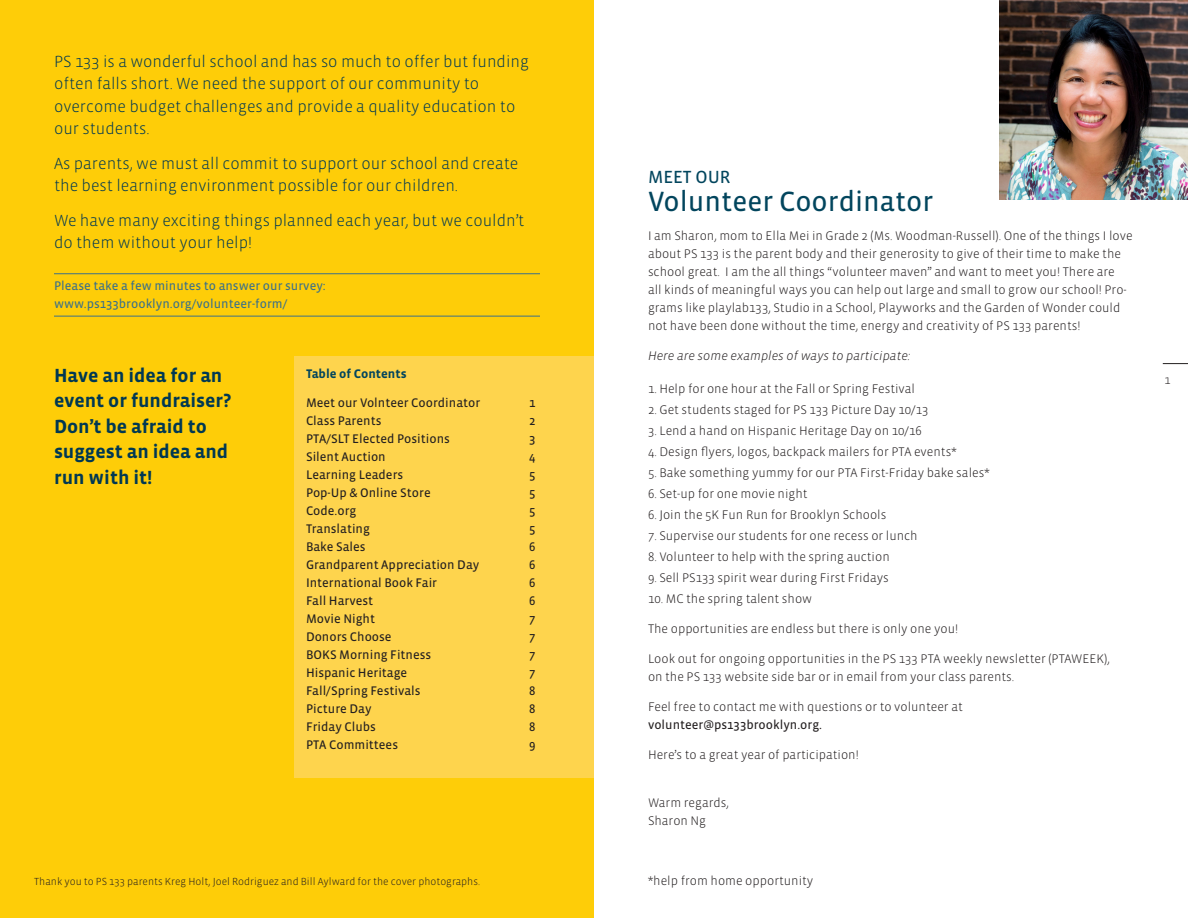
<style>
.page{position:relative;width:1188px;height:918px;background:#fff}
.page>*{position:absolute;margin:0;border:0;box-sizing:border-box;transform-origin:0 0}
.Subhead{font:28.5px "Vista Sans Reg";color:#02455d}
.intro{font:700 19.5px/25.5px "Vista Sans";color:#003853}
.Subhead-2{font:18px "Vista Sans Reg";color:#02455d}
.intro-2{font:300 16.5px/22.5px "Vista Sans";color:#003853}
.Body_Vista{font:300 16.5px/22.5px "Vista Sans";color:#003853}
.Body_Vista-2{font:300 12.75px/18px "Vista Sans";color:#231f20}
.Subhead-3{font:12.75px "Vista Sans Reg";color:#231f20}
.volunteer{font:12.75px/18px "Vista Sans Reg";color:#3b7089}
.Body_Vista-3{font:italic 300 12.75px "Vista Sans";color:#231f20}
.Subhead-4{font:700 12.75px "Vista Sans";color:#02455d}
.t1{font:300 12px "Vista Sans";color:#231f20}
.Sidebar{font:300 10.5px "Vista Sans";color:#231f20}
.s1{font-family:"Vista Sans Reg";font-weight:400}
</style>
<div class="page">
<div style="left:0;top:0;width:594px;height:918px;background:#fecd08"></div>
<div style="left:295px;top:356px;width:299px;height:422px;background:#fed44d"></div>
<svg style="left:1163px;top:363px;width:25px;height:1px"></svg>
<hr style="left:54px;top:273px;width:486px;height:1px;background:#3b7089">
<hr style="left:54px;top:316px;width:486px;height:1px;background:#3b7089">
<img style="left:999px;top:0;width:189px;height:200px">
<p class="Body_Vista" style="left:54px;top:50px;width:477px">PS 133 is a wonderful school and has so much to offer but funding often falls short. We need the support of our community to overcome budget challenges and provide a quality education to our students.</p>
<p class="intro-2" style="left:54px;top:152px;width:466px">As parents, we must all commit to support our school and create the best learning environment possible for our children.</p>
<p class="intro-2" style="left:54px;top:209px;width:472px">We have many exciting things planned each year, but we couldn’t do them without your help!</p>
<p class="volunteer" style="left:54px;top:277px;width:273px">Please take a few minutes to answer our survey: www.ps133brooklyn.org/volunteer-form/</p>
<p class="intro" style="left:54px;top:363px;width:179px">Have an idea for an event or fundraiser?<br>Don’t be afraid to suggest an idea and run with it!</p>
<p class="Subhead-4" style="left:306px;top:367px;width:102px">Table of Contents</p>
<p class="Subhead-3" style="left:306px;top:397px;width:176px">Meet our Volnteer Coordinator</p>
<p class="Subhead-3" style="left:529px;top:397px;width:8px">1</p>
<p class="Subhead-3" style="left:306px;top:415px;width:77px">Class Parents</p>
<p class="Subhead-3" style="left:529px;top:415px;width:8px">2</p>
<p class="Subhead-3" style="left:306px;top:433px;width:145px">PTA/SLT Elected Positions</p>
<p class="Subhead-3" style="left:529px;top:433px;width:8px">3</p>
<p class="Subhead-3" style="left:306px;top:451px;width:81px">Silent Auction</p>
<p class="Subhead-3" style="left:529px;top:451px;width:8px">4</p>
<p class="Subhead-3" style="left:306px;top:469px;width:99px">Learning Leaders</p>
<p class="Subhead-3" style="left:529px;top:469px;width:8px">5</p>
<p class="Subhead-3" style="left:306px;top:487px;width:126px">Pop-Up &amp; Online Store</p>
<p class="Subhead-3" style="left:529px;top:487px;width:8px">5</p>
<p class="Subhead-3" style="left:306px;top:505px;width:52px">Code.org</p>
<p class="Subhead-3" style="left:529px;top:505px;width:8px">5</p>
<p class="Subhead-3" style="left:306px;top:523px;width:65px">Translating</p>
<p class="Subhead-3" style="left:529px;top:523px;width:8px">5</p>
<p class="Subhead-3" style="left:306px;top:541px;width:61px">Bake Sales</p>
<p class="Subhead-3" style="left:529px;top:541px;width:8px">6</p>
<p class="Subhead-3" style="left:306px;top:559px;width:175px">Grandparent Appreciation Day</p>
<p class="Subhead-3" style="left:529px;top:559px;width:8px">6</p>
<p class="Subhead-3" style="left:306px;top:577px;width:133px">International Book Fair</p>
<p class="Subhead-3" style="left:529px;top:577px;width:8px">6</p>
<p class="Subhead-3" style="left:306px;top:595px;width:69px">Fall Harvest</p>
<p class="Subhead-3" style="left:529px;top:595px;width:8px">6</p>
<p class="Subhead-3" style="left:306px;top:613px;width:71px">Movie Night</p>
<p class="Subhead-3" style="left:529px;top:613px;width:8px">7</p>
<p class="Subhead-3" style="left:306px;top:631px;width:87px">Donors Choose</p>
<p class="Subhead-3" style="left:529px;top:631px;width:8px">7</p>
<p class="Subhead-3" style="left:306px;top:649px;width:127px">BOKS Morning Fitness</p>
<p class="Subhead-3" style="left:529px;top:649px;width:8px">7</p>
<p class="Subhead-3" style="left:306px;top:667px;width:103px">Hispanic Heritage</p>
<p class="Subhead-3" style="left:529px;top:667px;width:8px">7</p>
<p class="Subhead-3" style="left:306px;top:685px;width:116px">Fall/Spring Festivals</p>
<p class="Subhead-3" style="left:529px;top:685px;width:8px">8</p>
<p class="Subhead-3" style="left:306px;top:703px;width:67px">Picture Day</p>
<p class="Subhead-3" style="left:529px;top:703px;width:8px">8</p>
<p class="Subhead-3" style="left:306px;top:721px;width:71px">Friday Clubs</p>
<p class="Subhead-3" style="left:529px;top:721px;width:8px">8</p>
<p class="Subhead-3" style="left:306px;top:739px;width:94px">PTA Committees</p>
<p class="Subhead-3" style="left:529px;top:739px;width:8px">9</p>
<p class="Sidebar" style="left:34px;top:876px;width:447px">Thank you to PS 133 parents Kreg Holt, Joel Rodriguez and Bill Aylward for the cover photographs.</p>
<p class="Subhead-2" style="left:648px;top:167px;width:84px">MEET OUR</p>
<p class="Subhead" style="left:648px;top:187px;width:287px">Volunteer Coordinator</p>
<p class="Body_Vista-2" style="left:648px;top:226px;width:486px">I am Sharon, mom to Ella Mei in Grade 2 (Ms. Woodman-Russell). One of the things I love about PS 133 is the parent body and their generosity to give of their time to make the school great. I am the all things “volunteer maven” and want to meet you! There are<br>all kinds of meaningful ways you can help out large and small to grow our school! Pro&shy;grams like playlab133, Studio in a School, Playworks and the Garden of Wonder could not have been done without the time, energy and creativity of PS 133 parents!</p>
<p class="Body_Vista-3" style="left:648px;top:349px;width:264px">Here are some examples of ways to participate:</p>
<p class="Body_Vista-2" style="left:648px;top:379px;width:269px">1. Help for one hour at the Fall or Spring Festival</p>
<p class="Body_Vista-2" style="left:648px;top:400px;width:282px">2. Get students staged for PS 133 Picture Day 10/13</p>
<p class="Body_Vista-2" style="left:648px;top:421px;width:275px">3. Lend a hand on Hispanic Heritage Day on 10/16</p>
<p class="Body_Vista-2" style="left:648px;top:442px;width:310px">4. Design flyers, logos, backpack mailers for PTA events*</p>
<p class="Body_Vista-2" style="left:648px;top:463px;width:343px">5. Bake something yummy for our PTA First-Friday bake sales*</p>
<p class="Body_Vista-2" style="left:648px;top:484px;width:161px">6. Set-up for one movie night</p>
<p class="Body_Vista-2" style="left:648px;top:505px;width:240px">6. Join the 5K Fun Run for Brooklyn Schools</p>
<p class="Body_Vista-2" style="left:648px;top:526px;width:271px">7. Supervise our students for one recess or lunch</p>
<p class="Body_Vista-2" style="left:648px;top:547px;width:243px">8. Volunteer to help with the spring auction</p>
<p class="Body_Vista-2" style="left:648px;top:568px;width:242px">9. Sell PS133 spirit wear during First Fridays</p>
<p class="Body_Vista-2" style="left:648px;top:589px;width:166px">10. MC the spring talent show</p>
<p class="Body_Vista-2" style="left:648px;top:619px;width:312px">The opportunities are endless but there is only one you!</p>
<p class="Body_Vista-2" style="left:648px;top:649px;width:463px">Look out for ongoing opportunities in the PS 133 PTA weekly newsletter (PTAWEEK), on the PS 133 website side bar or in email from your class parents.</p>
<p class="Body_Vista-2" style="left:648px;top:697px;width:316px">Feel free to contact me with questions or to volunteer at <span class="s1">volunteer@ps133brooklyn.org.</span></p>
<p class="Body_Vista-2" style="left:648px;top:745px;width:212px">Here’s to a great year of participation!</p>
<p class="Body_Vista-2" style="left:648px;top:793px;width:82px">Warm regards,<br>Sharon Ng</p>
<p class="Body_Vista-2" style="left:648px;top:871px;width:167px">*help from home opportunity</p>
<p class="t1" style="left:1165px;top:374px;width:7px">1</p>
</div>
